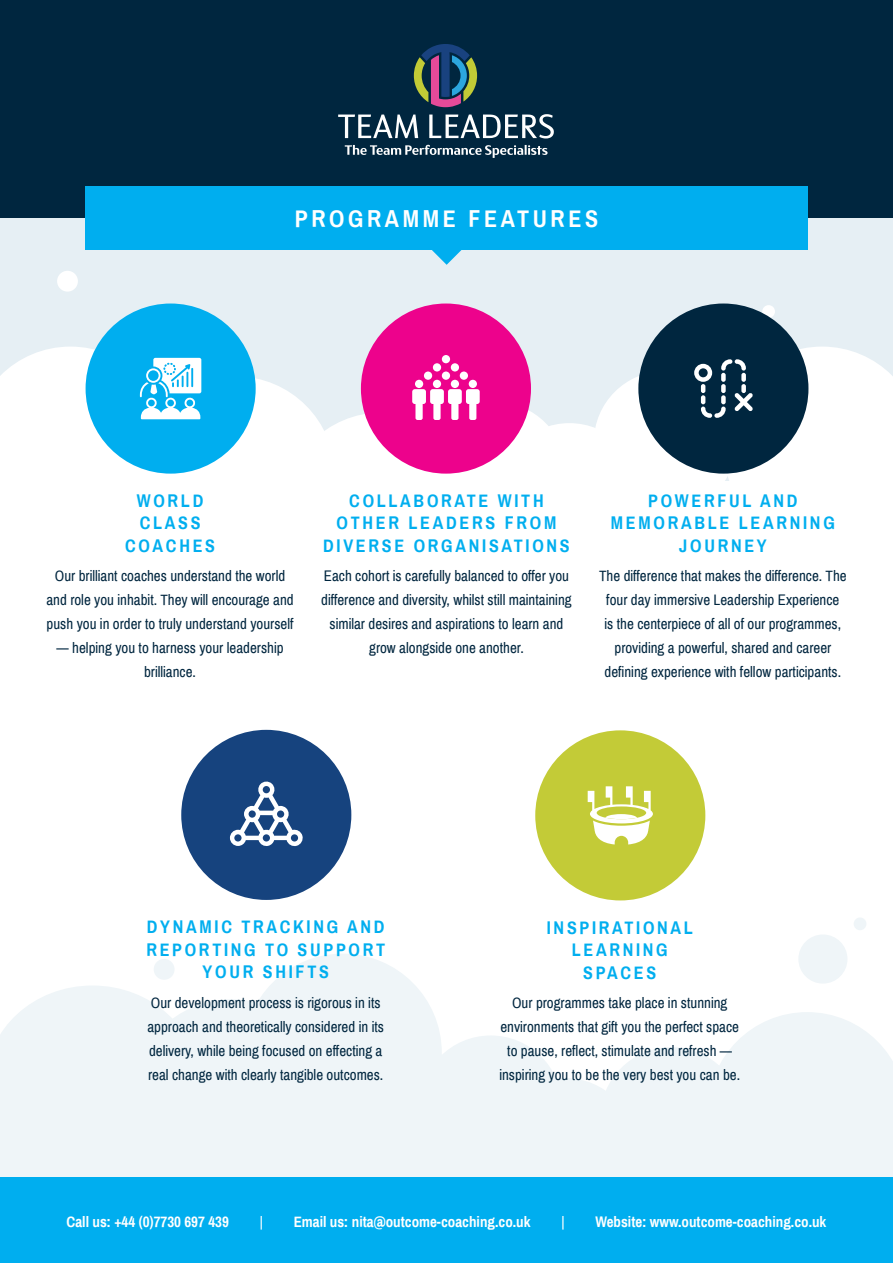
<style>
.page{position:relative;width:893px;height:1263px;background:#fff}
.page>*{position:absolute;margin:0;border:0;box-sizing:border-box;transform-origin:0 0}
.t1{font:700 24px "Archivo Narrow";letter-spacing:.15em;color:#fff}
.t2{font:700 18px/22.5px "Archivo Narrow";letter-spacing:.15em;color:#00aeef;text-align:center}
.t3{font:15px/24px "Archivo Narrow";color:#00263f;text-align:center}
.t4{font:700 15px "Archivo Narrow";color:#fff}
.t5{font:15px "Archivo Narrow";color:#fff}
</style>
<div class="page">
<div style="left:0;top:1097px;width:893px;height:166px;background:#eff5f8"></div>
<svg style="left:0;top:986px;width:172px;height:192px"></svg>
<div style="left:132px;top:999px;width:199px;height:199px;background:#eff5f8;border-radius:50%"></div>
<div style="left:243px;top:954px;width:199px;height:198px;background:#eff5f8;border-radius:50%"></div>
<div style="left:419px;top:1035px;width:143px;height:143px;background:#eff5f8;border-radius:50%"></div>
<div style="left:494px;top:1078px;width:142px;height:142px;background:#eff5f8;border-radius:50%"></div>
<div style="left:600px;top:1047px;width:143px;height:142px;background:#eff5f8;border-radius:50%"></div>
<svg style="left:708px;top:1012px;width:185px;height:166px"></svg>
<div style="left:154px;top:959px;width:21px;height:21px;background:#eff5f8;border-radius:50%"></div>
<div style="left:798px;top:934px;width:49px;height:49px;background:#eff5f8;border-radius:50%"></div>
<div style="left:854px;top:917px;width:12px;height:13px;background:#eff5f8;border-radius:50%"></div>
<div style="left:0;top:0;width:893px;height:480px;background:#e6eff4"></div>
<div style="left:137px;top:376px;width:198px;height:199px;background:#fff;border-radius:50%"></div>
<div style="left:283px;top:412px;width:198px;height:199px;background:#fff;border-radius:50%"></div>
<div style="left:424px;top:402px;width:142px;height:142px;background:#fff;border-radius:50%"></div>
<div style="left:498px;top:423px;width:143px;height:143px;background:#fff;border-radius:50%"></div>
<div style="left:594px;top:371px;width:142px;height:142px;background:#fff;border-radius:50%"></div>
<div style="left:57px;top:271px;width:21px;height:21px;background:#fff;border-radius:50%"></div>
<div style="left:762px;top:305px;width:13px;height:13px;background:#fff;border-radius:50%"></div>
<div style="left:0;top:0;width:893px;height:218px;background:#00263f"></div>
<svg style="left:345px;top:145px;width:203px;height:13px"></svg>
<svg style="left:414px;top:44px;width:63px;height:63px"></svg>
<svg style="left:338px;top:114px;width:216px;height:24px"></svg>
<div style="left:85px;top:186px;width:723px;height:64px;background:#00aeef"></div>
<svg style="left:432px;top:250px;width:30px;height:15px"></svg>
<div style="left:535px;top:730px;width:170px;height:170px;background:#c3cb37;border-radius:50%"></div>
<svg style="left:588px;top:786px;width:65px;height:58px"></svg>
<div style="left:86px;top:303px;width:170px;height:171px;background:#00aeef;border-radius:50%"></div>
<svg style="left:0;top:347px;width:201px;height:133px"></svg>
<div style="left:361px;top:303px;width:170px;height:171px;background:#ed028c;border-radius:50%"></div>
<div style="left:415px;top:380px;width:8px;height:8px;background:#fff;border-radius:50%"></div>
<div style="left:433px;top:380px;width:8px;height:8px;background:#fff;border-radius:50%"></div>
<div style="left:451px;top:380px;width:8px;height:8px;background:#fff;border-radius:50%"></div>
<div style="left:469px;top:380px;width:8px;height:8px;background:#fff;border-radius:50%"></div>
<svg style="left:412px;top:389px;width:68px;height:31px"></svg>
<div style="left:433px;top:363px;width:8px;height:8px;background:#fff;border-radius:50%"></div>
<div style="left:451px;top:363px;width:8px;height:8px;background:#fff;border-radius:50%"></div>
<div style="left:424px;top:371px;width:8px;height:9px;background:#fff;border-radius:50%"></div>
<div style="left:442px;top:371px;width:8px;height:9px;background:#fff;border-radius:50%"></div>
<div style="left:442px;top:355px;width:8px;height:8px;background:#fff;border-radius:50%"></div>
<div style="left:460px;top:371px;width:8px;height:9px;background:#fff;border-radius:50%"></div>
<div style="left:181px;top:730px;width:170px;height:170px;background:#16437e;border-radius:50%"></div>
<svg style="left:230px;top:781px;width:73px;height:65px"></svg>
<div style="left:638px;top:303px;width:170px;height:171px;background:#00263f;border-radius:50%"></div>
<svg style="left:694px;top:347px;width:199px;height:134px"></svg>
<div style="left:721px;top:384px;width:5px;height:9px;background:#fff;border-radius:2px"></div>
<div style="left:741px;top:384px;width:5px;height:9px;background:#fff;border-radius:2px"></div>
<div style="left:0;top:1178px;width:893px;height:85px;background:#00aeef"></div>
<p class="t1" style="left:295px;top:204px;width:305px">PROGRAMME FEATURES</p>
<p class="t2" style="left:137px;top:489px;width:68px">WORLD</p>
<p class="t2" style="left:140px;top:512px;width:62px">CLASS</p>
<p class="t2" style="left:125px;top:534px;width:92px">COACHES</p>
<p class="t3" style="left:46px;top:564px;width:249px">Our brilliant coaches understand the world and role you inhabit. They will encourage and push you in order to truly understand yourself</p>
<p class="t3" style="left:57px;top:636px;width:228px">— helping you to harness your leadership brilliance.</p>
<p class="t2" style="left:323px;top:489px;width:248px">COLLABORATE WITH<br>OTHER LEADERS FROM<br>DIVERSE ORGANISATIONS</p>
<p class="t3" style="left:321px;top:564px;width:252px">Each cohort is carefully balanced to offer you difference and diversity, whilst still maintaining similar desires and aspirations to learn and grow alongside one another.</p>
<p class="t2" style="left:611px;top:489px;width:225px">POWERFUL AND<br>MEMORABLE LEARNING<br>JOURNEY</p>
<p class="t3" style="left:599px;top:564px;width:249px">The difference that makes the difference. The four day immersive Leadership Experience<br>is the centerpiece of all of our programmes, providing a powerful, shared and career defining experience with fellow participants.</p>
<p class="t2" style="left:146px;top:916px;width:240px">DYNAMIC TRACKING AND<br>REPORTING TO SUPPORT<br>YOUR SHIFTS</p>
<p class="t3" style="left:147px;top:991px;width:238px;text-align:left">Our development process is rigorous in its approach and theoretically considered in its delivery, while being focused on effecting a real change with clearly tangible outcomes.</p>
<p class="t2" style="left:547px;top:916px;width:148px">INSPIRATIONAL</p>
<p class="t2" style="left:572px;top:939px;width:97px">LEARNING</p>
<p class="t2" style="left:583px;top:961px;width:75px">SPACES</p>
<p class="t3" style="left:499px;top:990px;width:242px">Our programmes take place in stunning environments that gift you the perfect space to pause, reflect, stimulate and refresh — inspiring you to be the very best you can be.</p>
<p class="t4" style="left:67px;top:1213px;width:164px">Call us: +44 (0)7730 697 439</p>
<p class="t5" style="left:260px;top:1213px;width:5px">|</p>
<p class="t4" style="left:294px;top:1213px;width:238px">Email us: nita@outcome-coaching.co.uk</p>
<p class="t5" style="left:561px;top:1213px;width:5px">|</p>
<p class="t4" style="left:595px;top:1213px;width:233px">Website: www.outcome-coaching.co.uk</p>
</div>
